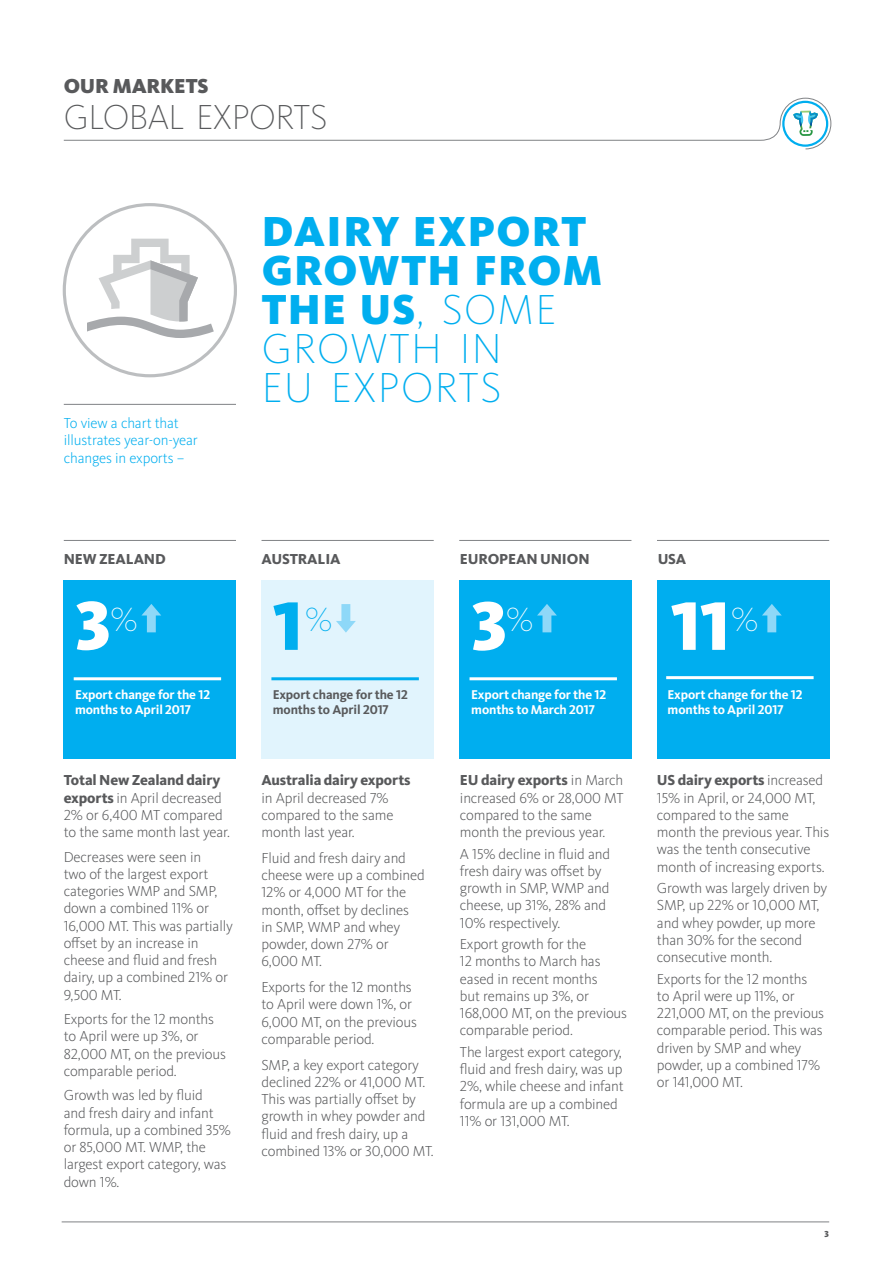
<style>
.page{position:relative;width:893px;height:1263px;background:#fff}
.page>*{position:absolute;margin:0;border:0;box-sizing:border-box;transform-origin:0 0}
.t1{font:900 71.25px "Kievit OT";color:#fff}
.t2{font:900 71.25px "Kievit OT";color:#00aeef}
.t3{font:900 43.5px/39px "Kievit OT";letter-spacing:.03em;color:#00aeef}
.t4{font:200 36px "Kievit OT";letter-spacing:-.015em;color:#58595b}
.t5{font:100 34.8px "Kievit OT";color:#fff}
.t6{font:100 34.8px "Kievit OT";color:#00aeef}
.t7{font:900 21px "Kievit OT";letter-spacing:-.01em;color:#58595b}
.t8{font:300 15px/17.2px "Kievit OT";letter-spacing:-.01em;color:#58595b}
.t9{font:800 15px "Kievit OT";letter-spacing:-.01em;color:#58595b}
.t10{font:300 15px/17.2px "Kievit OT";letter-spacing:-.01em;color:#00aeef}
.t11{font:700 13.2px/15px "Kievit OT";letter-spacing:-.01em;color:#fff}
.t12{font:700 13.2px/15px "Kievit OT";letter-spacing:-.01em;color:#58595b}
.t13{font:900 9px "Kievit OT";color:#58595b}
.s1{font-weight:200}
.s2{font-weight:800}
</style>
<div class="page">
<hr style="left:62px;top:1221px;width:767px;height:1px;background:#808285">
<svg style="left:63px;top:97px;width:769px;height:53px"></svg>
<div style="left:261px;top:580px;width:173px;height:179px;background:#e1f4fd"></div>
<div style="left:64px;top:580px;width:172px;height:179px;background:#00aeef"></div>
<svg style="left:336px;top:604px;width:20px;height:29px"></svg>
<hr style="left:271px;top:677px;width:148px;height:3px;background:#00aeef">
<hr style="left:74px;top:677px;width:147px;height:3px;background:#fff">
<div style="left:459px;top:580px;width:172px;height:179px;background:#00aeef"></div>
<hr style="left:469px;top:677px;width:148px;height:3px;background:#fff">
<div style="left:657px;top:580px;width:172px;height:179px;background:#00aeef"></div>
<hr style="left:666px;top:676px;width:148px;height:3px;background:#fff">
<hr style="left:64px;top:540px;width:172px;height:1px;background:#808285">
<hr style="left:261px;top:540px;width:173px;height:1px;background:#808285">
<hr style="left:459px;top:540px;width:172px;height:1px;background:#808285">
<hr style="left:657px;top:540px;width:172px;height:1px;background:#808285">
<hr style="left:64px;top:404px;width:172px;height:1px;background:#808285">
<svg style="left:537px;top:604px;width:20px;height:28px"></svg>
<svg style="left:762px;top:604px;width:20px;height:28px"></svg>
<svg style="left:141px;top:604px;width:20px;height:28px"></svg>
<svg style="left:87px;top:239px;width:127px;height:99px"></svg>
<h3 class="t7" style="left:64px;top:73px;width:146px">OUR MARKETS</h3>
<h3 class="t4" style="left:64px;top:97px;width:265px">GLOBAL EXPORTS</h3>
<p class="t10" style="left:64px;top:415px;width:136px">To view a chart that illustrates year-on-year changes in exports –</p>
<h2 class="t3" style="left:262px;top:211px;width:342px">DAIRY EXPORT<br>GROWTH FROM<br>THE US<span class="s1">, SOME<br>GROWTH IN<br>EU EXPORTS</span></h2>
<p class="t9" style="left:64px;top:550px;width:104px">NEW ZEALAND</p>
<p class="t9" style="left:460px;top:550px;width:131px">EUROPEAN UNION</p>
<p class="t9" style="left:261px;top:550px;width:81px">AUSTRALIA</p>
<p class="t9" style="left:658px;top:550px;width:30px">USA</p>
<h1 class="t1" style="left:75px;top:583px;width:38px">3</h1>
<h1 class="t1" style="left:472px;top:583px;width:38px">3</h1>
<h1 class="t2" style="left:273px;top:583px;width:31px">1</h1>
<h1 class="t1" style="left:671px;top:583px;width:61px">11</h1>
<h3 class="t5" style="left:111px;top:600px;width:29px">%</h3>
<h3 class="t5" style="left:506px;top:600px;width:29px">%</h3>
<h3 class="t5" style="left:731px;top:600px;width:29px">%</h3>
<h3 class="t6" style="left:305px;top:600px;width:29px">%</h3>
<p class="t11" style="left:75px;top:687px;width:137px">Export change for the 12 months to April 2017</p>
<p class="t8" style="left:64px;top:772px;width:168px"><span class="s2">Total New Zealand dairy exports</span> in April decreased<br>2% or 6,400 MT compared to the same month last year.</p>
<p class="t8" style="left:64px;top:848px;width:171px">Decreases were seen in<br>two of the largest export categories WMP and SMP, down a combined 11% or<br>16,000 MT. This was partially offset by an increase in cheese and fluid and fresh dairy, up a combined 21% or<br>9,500 MT.</p>
<p class="t8" style="left:64px;top:1011px;width:164px">Exports for the 12 months to April were up 3%, or<br>82,000 MT, on the previous comparable period.</p>
<p class="t8" style="left:64px;top:1087px;width:169px">Growth was led by fluid<br>and fresh dairy and infant formula, up a combined 35% or 85,000 MT. WMP, the largest export category, was down 1%.</p>
<p class="t12" style="left:273px;top:687px;width:137px">Export change for the 12 months to April 2017</p>
<p class="t9" style="left:261px;top:771px;width:151px">Australia dairy exports</p>
<p class="t8" style="left:261px;top:789px;width:134px">in April decreased 7% compared to the same month last year.</p>
<p class="t8" style="left:261px;top:849px;width:165px">Fluid and fresh dairy and cheese were up a combined<br>12% or 4,000 MT for the month, offset by declines<br>in SMP, WMP and whey powder, down 27% or<br>6,000 MT.</p>
<p class="t8" style="left:261px;top:979px;width:157px">Exports for the 12 months to April were down 1%, or<br>6,000 MT, on the previous comparable period.</p>
<p class="t8" style="left:261px;top:1056px;width:174px">SMP, a key export category declined 22% or 41,000 MT.<br>This was partially offset by growth in whey powder and fluid and fresh dairy, up a combined 13% or 30,000 MT.</p>
<p class="t11" style="left:471px;top:687px;width:137px">Export change for the 12 months to March 2017</p>
<p class="t8" style="left:460px;top:772px;width:165px"><span class="s2">EU dairy exports</span> in March increased 6% or 28,000 MT compared to the same month the previous year.</p>
<p class="t8" style="left:460px;top:845px;width:152px">A 15% decline in fluid and fresh dairy was offset by growth in SMP, WMP and cheese, up 31%, 28% and<br>10% respectively.</p>
<p class="t8" style="left:460px;top:936px;width:169px">Export growth for the<br>12 months to March has eased in recent months<br>but remains up 3%, or<br>168,000 MT, on the previous comparable period.</p>
<p class="t8" style="left:460px;top:1043px;width:165px">The largest export category, fluid and fresh dairy, was up<br>2%, while cheese and infant formula are up a combined<br>11% or 131,000 MT.</p>
<p class="t11" style="left:668px;top:687px;width:137px">Export change for the 12 months to April 2017</p>
<p class="t8" style="left:657px;top:772px;width:174px"><span class="s2">US dairy exports</span> increased<br>15% in April, or 24,000 MT, compared to the same month the previous year. This was the tenth consecutive month of increasing exports.</p>
<p class="t8" style="left:657px;top:880px;width:172px">Growth was largely driven by<br>SMP, up 22% or 10,000 MT, and whey powder, up more than 30% for the second consecutive month.</p>
<p class="t8" style="left:657px;top:970px;width:169px">Exports for the 12 months<br>to April were up 11%, or<br>221,000 MT, on the previous comparable period. This was driven by SMP and whey powder, up a combined 17% or 141,000 MT.</p>
<p class="t13" style="left:825px;top:1228px;width:6px">3</p>
</div>
